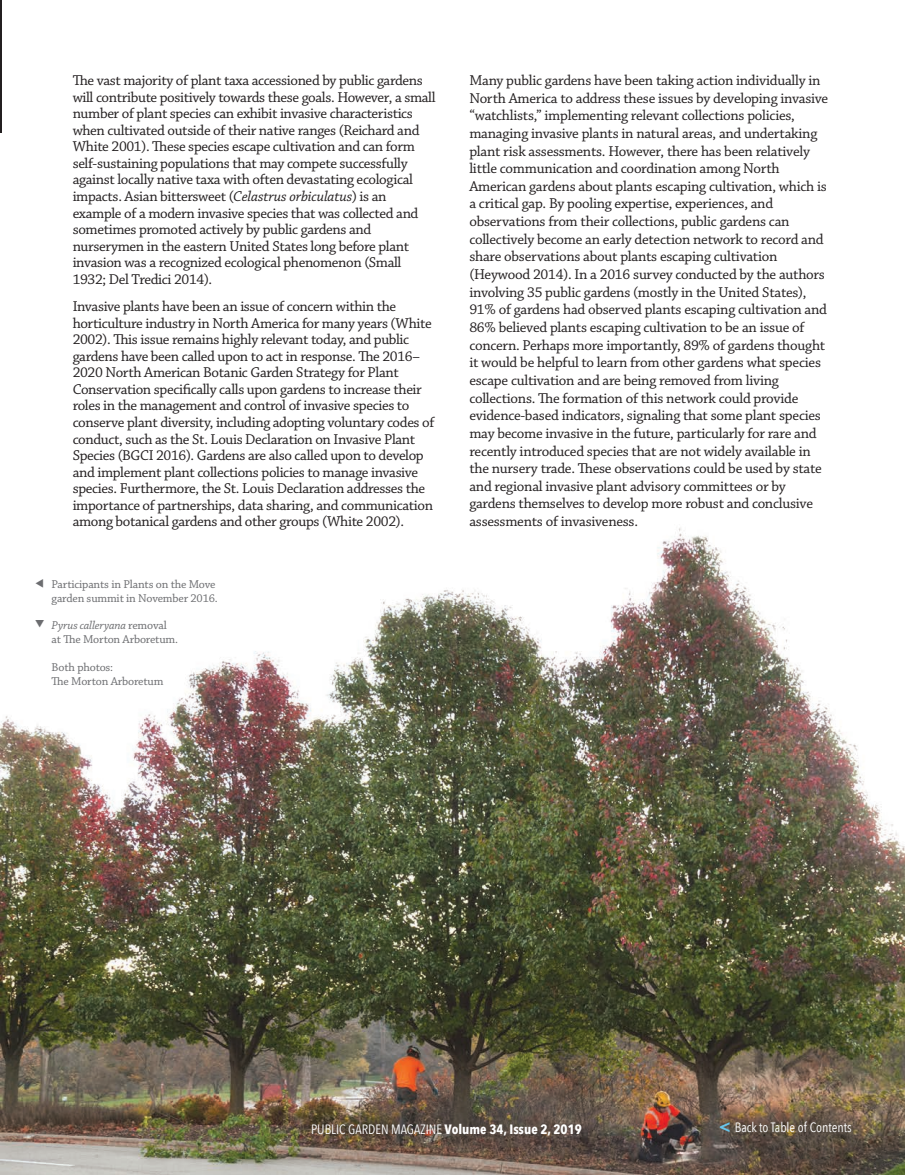
<style>
.page{position:relative;width:905px;height:1175px;background:#fff}
.page>*{position:absolute;margin:0;border:0;box-sizing:border-box;transform-origin:0 0}
.t1{font:600 19.05px "Avenir Next Condensed";color:#69c4e9}
.Body_Copy{font:15px/16.5px "Chaparral Pro";letter-spacing:-.02em;color:#231f20}
.t2{font:13.5px "Avenir Next Condensed";color:#fff}
.New_Caption{font:12px/14.2px "Chaparral Pro";letter-spacing:-.01em;color:#6c6d70}
.s1{font-style:italic}
.s2{font-weight:700}
</style>
<div class="page">
<img style="left:0;top:528px;width:904px;height:646px">
<hr style="left:0;top:0;width:1px;height:133px;background:#231f20">
<svg style="left:36px;top:578px;width:7px;height:9px"></svg>
<svg style="left:36px;top:620px;width:8px;height:8px"></svg>
<p class="Body_Copy" style="left:73px;top:73px;width:364px">The vast majority of plant taxa accessioned by public gardens will contribute positively towards these goals. However, a small number of plant species can exhibit invasive characteristics when cultivated outside of their native ranges (Reichard and White 2001). These species escape cultivation and can form self-sustaining populations that may compete successfully against locally native taxa with often devastating ecological impacts. Asian bittersweet (<span class="s1">Celastrus orbiculatus</span>) is an example of a modern invasive species that was collected and sometimes promoted actively by public gardens and nurserymen in the eastern United States long before plant invasion was a recognized ecological phenomenon (Small 1932; Del Tredici 2014).</p>
<p class="Body_Copy" style="left:73px;top:299px;width:364px">Invasive plants have been an issue of concern within the horticulture industry in North America for many years (White 2002). This issue remains highly relevant today, and public gardens have been called upon to act in response. The 2016– 2020 North American Botanic Garden Strategy for Plant Conservation specifically calls upon gardens to increase their roles in the management and control of invasive species to conserve plant diversity, including adopting voluntary codes of conduct, such as the St. Louis Declaration on Invasive Plant Species (BGCI 2016). Gardens are also called upon to develop and implement plant collections policies to manage invasive species. Furthermore, the St. Louis Declaration addresses the importance of partnerships, data sharing, and communication among botanical gardens and other groups (White 2002).</p>
<p class="New_Caption" style="left:52px;top:577px;width:168px">Participants in Plants on the Move garden summit in November 2016.</p>
<p class="New_Caption" style="left:52px;top:618px;width:128px"><span class="s1">Pyrus calleryana</span> removal at The Morton Arboretum.</p>
<p class="New_Caption" style="left:52px;top:660px;width:113px">Both photos:<br>The Morton Arboretum</p>
<p class="Body_Copy" style="left:469px;top:72px;width:360px;line-height:17.7px">Many public gardens have been taking action individually in North America to address these issues by developing invasive “watchlists,” implementing relevant collections policies, managing invasive plants in natural areas, and undertaking plant risk assessments. However, there has been relatively little communication and coordination among North American gardens about plants escaping cultivation, which is a critical gap. By pooling expertise, experiences, and observations from their collections, public gardens can collectively become an early detection network to record and share observations about plants escaping cultivation (Heywood 2014). In a 2016 survey conducted by the authors involving 35 public gardens (mostly in the United States), 91% of gardens had observed plants escaping cultivation and 86% believed plants escaping cultivation to be an issue of concern. Perhaps more importantly, 89% of gardens thought it would be helpful to learn from other gardens what species escape cultivation and are being removed from living collections. The formation of this network could provide evidence-based indicators, signaling that some plant species may become invasive in the future, particularly for rare and recently introduced species that are not widely available in the nursery trade. These observations could be used by state and regional invasive plant advisory committees or by gardens themselves to develop more robust and conclusive assessments of invasiveness.</p>
<p class="t2" style="left:311px;top:1118px;width:272px">PUBLIC GARDEN MAGAZINE <span class="s2">Volume 34, Issue 2, 2019</span></p>
<p class="t1" style="left:718px;top:1109px;width:14px">&lt;</p>
<p class="t2" style="left:734px;top:1115px;width:118px">Back to Table of Contents</p>
</div>
